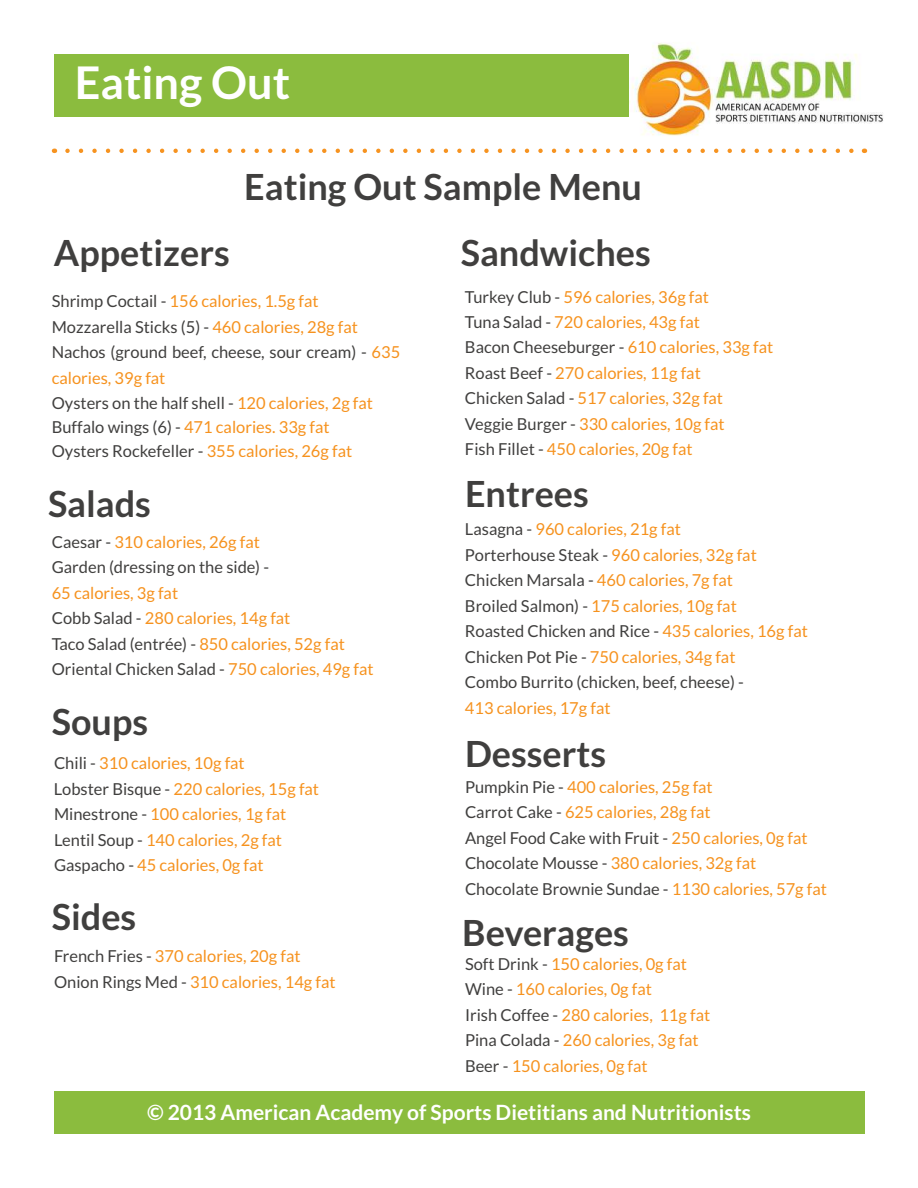
<style>
.page{position:relative;width:918px;height:1188px;background:#fff}
.page>*{position:absolute;margin:0;border:0;box-sizing:border-box;transform-origin:0 0}
.t1{font:700 45px "Lato";color:#fff}
.t2{font:700 36px "Lato";color:#403f3e}
.t3{font:700 21px "Lato";color:#fff}
.t4{font:16.5px/25.5px "Lato";color:#f6921e}
.t5{font:16.5px/25.5px "Lato";color:#403f3e}
.s1{color:#f6921e}
.s2{color:#403f3e}
</style>
<div class="page">
<div style="left:54px;top:54px;width:576px;height:63px;background:#8bbc3e"></div>
<div style="left:54px;top:1092px;width:810px;height:42px;background:#8bbc3e"></div>
<img style="left:630px;top:43px;width:253px;height:108px">
<svg style="left:68px;top:149px;width:789px;height:4px"></svg>
<h1 class="t1" style="left:75px;top:66px;width:217px">Eating Out</h1>
<h2 class="t2" style="left:54px;top:239px;width:177px">Appetizers</h2>
<h2 class="t2" style="left:244px;top:174px;width:399px">Eating Out Sample Menu</h2>
<h2 class="t2" style="left:461px;top:239px;width:191px">Sandwiches</h2>
<p class="t5" style="left:52px;top:289px;width:350px">Shrimp Coctail - <span class="s1">156 calories, 1.5g fat </span>Mozzarella Sticks (5) - <span class="s1">460 calories, 28g fat </span>Nachos (ground beef, cheese, sour cream) - <span class="s1">635 calories, 39g fat<br></span>Oysters on the half shell - <span class="s1">120 calories, 2g fat</span></p>
<p class="t4" style="left:52px;top:416px;width:302px;line-height:24px"><span class="s2">Buffalo wings (6) -</span> 471 calories. 33g fat<br><span class="s2">Oysters Rockefeller -</span> 355 calories, 26g fat</p>
<h2 class="t2" style="left:48px;top:490px;width:105px">Salads</h2>
<p class="t5" style="left:52px;top:530px;width:219px">Caesar - <span class="s1">310 calories, 26g fat<br></span>Garden (dressing on the side) -</p>
<p class="t4" style="left:52px;top:581px;width:323px">65 calories, 3g fat<br><span class="s2">Cobb Salad -</span> 280 calories, 14g fat<br><span class="s2">Taco Salad (entrée) -</span> 850 calories, 52g fat <span class="s2">Oriental Chicken Salad -</span> 750 calories, 49g fat</p>
<h2 class="t2" style="left:52px;top:709px;width:98px">Soups</h2>
<p class="t4" style="left:54px;top:752px;width:267px"><span class="s2">Chili -</span> 310 calories, 10g fat<br><span class="s2">Lobster Bisque -</span> 220 calories, 15g fat<br><span class="s2">Minestrone -</span> 100 calories, 1g fat<br><span class="s2">Lentil Soup -</span> 140 calories, 2g fat<br><span class="s2">Gaspacho -</span> 45 calories, 0g fat</p>
<h2 class="t2" style="left:52px;top:903px;width:86px">Sides</h2>
<p class="t4" style="left:54px;top:944px;width:283px"><span class="s2">French Fries -</span> 370 calories, 20g fat<br><span class="s2">Onion Rings Med -</span> 310 calories, 14g fat</p>
<p class="t4" style="left:465px;top:285px;width:310px"><span class="s2">Turkey Club -</span> 596 calories, 36g fat<br><span class="s2">Tuna Salad -</span> 720 calories, 43g fat<br><span class="s2">Bacon Cheeseburger -</span> 610 calories, 33g fat <span class="s2">Roast Beef -</span> 270 calories, 11g fat<br><span class="s2">Chicken Salad -</span> 517 calories, 32g fat <span class="s2">Veggie Burger -</span> 330 calories, 10g fat<br><span class="s2">Fish Fillet -</span> 450 calories, 20g fat</p>
<h2 class="t2" style="left:465px;top:480px;width:125px">Entrees</h2>
<p class="t5" style="left:465px;top:518px;width:344px">Lasagna - <span class="s1">960 calories, 21g fat<br></span>Porterhouse Steak - <span class="s1">960 calories, 32g fat </span>Chicken Marsala - <span class="s1">460 calories, 7g fat<br></span>Broiled Salmon) - <span class="s1">175 calories, 10g fat<br></span>Roasted Chicken and Rice - <span class="s1">435 calories, 16g fat </span>Chicken Pot Pie - <span class="s1">750 calories, 34g fat<br></span>Combo Burrito (chicken, beef, cheese) -</p>
<p class="t4" style="left:465px;top:696px;width:147px">413 calories, 17g fat</p>
<h2 class="t2" style="left:465px;top:740px;width:143px">Desserts</h2>
<p class="t4" style="left:465px;top:775px;width:364px"><span class="s2">Pumpkin Pie -</span> 400 calories, 25g fat<br><span class="s2">Carrot Cake -</span> 625 calories, 28g fat<br><span class="s2">Angel Food Cake with Fruit -</span> 250 calories, 0g fat <span class="s2">Chocolate Mousse -</span> 380 calories, 32g fat <span class="s2">Chocolate Brownie Sundae -</span> 1130 calories, 57g fat</p>
<h2 class="t2" style="left:462px;top:920px;width:168px">Beverages</h2>
<p class="t4" style="left:465px;top:952px;width:247px"><span class="s2">Soft Drink -</span> 150 calories, 0g fat<br><span class="s2">Wine -</span> 160 calories, 0g fat<br><span class="s2">Irish Coffee -</span> 280 calories, 11g fat<br><span class="s2">Pina Colada -</span> 260 calories, 3g fat<br><span class="s2">Beer -</span> 150 calories, 0g fat</p>
<p class="t3" style="left:147px;top:1105px;width:606px">© 2013 American Academy of Sports Dietitians and Nutritionists</p>
</div>
